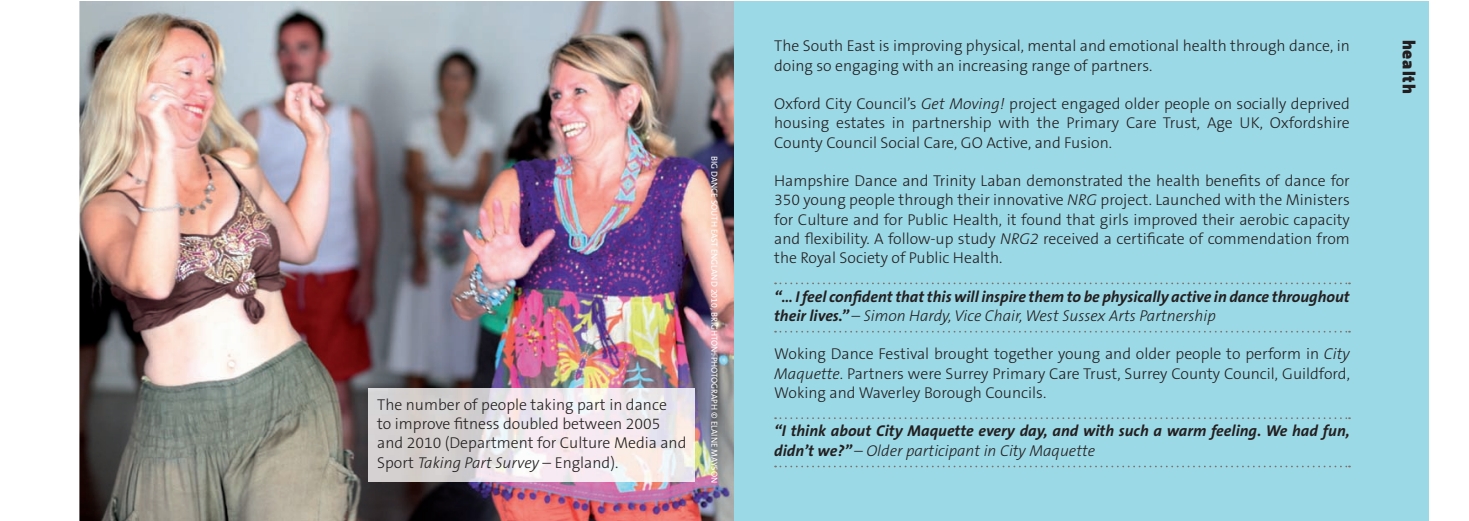
<style>
.page{position:relative;width:1469px;height:521px;background:#fff}
.page>*{position:absolute;margin:0;border:0;box-sizing:border-box;transform-origin:0 0}
.t1{font:900 17.5px "The Sans B9";letter-spacing:.05em;color:#231f20}
.t2{font:300 15.75px/19.2px "The Sans B3";color:#231f20;text-align:justify}
.t3{font:italic 700 15.75px "The Sans B7";color:#231f20}
.t4{font:italic 300 15.75px "The Sans B3";color:#231f20}
.t5{font:8.75px "The Sans B5 Plain";color:#fff}
.s1{font-style:italic}
.s2{font-family:"The Sans B7";font-weight:700}
</style>
<div class="page">
<img style="left:79px;top:1px;width:655px;height:520px">
<div style="left:734px;top:1px;width:695px;height:520px;background:#9cd9e6"></div>
<svg style="left:775px;top:282px;width:574px;height:2px"></svg>
<svg style="left:775px;top:331px;width:574px;height:2px"></svg>
<svg style="left:775px;top:417px;width:574px;height:2px"></svg>
<svg style="left:775px;top:466px;width:574px;height:1px"></svg>
<img style="left:368px;top:388px;width:327px;height:93px">
<p class="t2" style="left:377px;top:395px;width:311px;text-align:left">The number of people taking part in dance<br>to improve fitness doubled between 2005 and 2010 (Department for Culture Media and Sport <span class="s1">Taking Part Survey</span> – England).</p>
<p class="t5" style="left:719px;top:156px;width:329px;rotate:90deg">BIG DANCE SOUTH EAST ENGLAND 2010, BRIGHTON. PHOTOGRAPH © ELAINE MAYSON</p>
<p class="t2" style="left:774px;top:37px;width:577px">The South East is improving physical, mental and emotional health through dance, in doing so engaging with an increasing range of partners.</p>
<p class="t2" style="left:774px;top:95px;width:577px">Oxford City Council’s <span class="s1">Get Moving!</span> project engaged older people on socially deprived housing estates in partnership with the Primary Care Trust, Age UK, Oxfordshire County Council Social Care, GO Active, and Fusion.</p>
<p class="t2" style="left:774px;top:172px;width:577px">Hampshire Dance and Trinity Laban demonstrated the health benefits of dance for 350 young people through their innovative <span class="s1">NRG</span> project. Launched with the Ministers for Culture and for Public Health, it found that girls improved their aerobic capacity and flexibility. A follow-up study <span class="s1">NRG2</span> received a certificate of commendation from the Royal Society of Public Health.</p>
<p class="t3" style="left:774px;top:288px;width:577px">“… I feel confident that this will inspire them to be physically active in dance throughout</p>
<p class="t4" style="left:774px;top:307px;width:443px"><span class="s2">their lives.”</span> – Simon Hardy, Vice Chair, West Sussex Arts Partnership</p>
<p class="t2" style="left:774px;top:345px;width:577px">Woking Dance Festival brought together young and older people to perform in <span class="s1">City Maquette</span>. Partners were Surrey Primary Care Trust, Surrey County Council, Guildford, Woking and Waverley Borough Councils.</p>
<p class="t3" style="left:774px;top:422px;width:577px">“I think about City Maquette every day, and with such a warm feeling. We had fun,</p>
<p class="t4" style="left:774px;top:442px;width:322px"><span class="s2">didn’t we?”</span> – Older participant in City Maquette</p>
<p class="t1" style="left:1418px;top:40px;width:56px;rotate:90deg">health</p>
</div>
